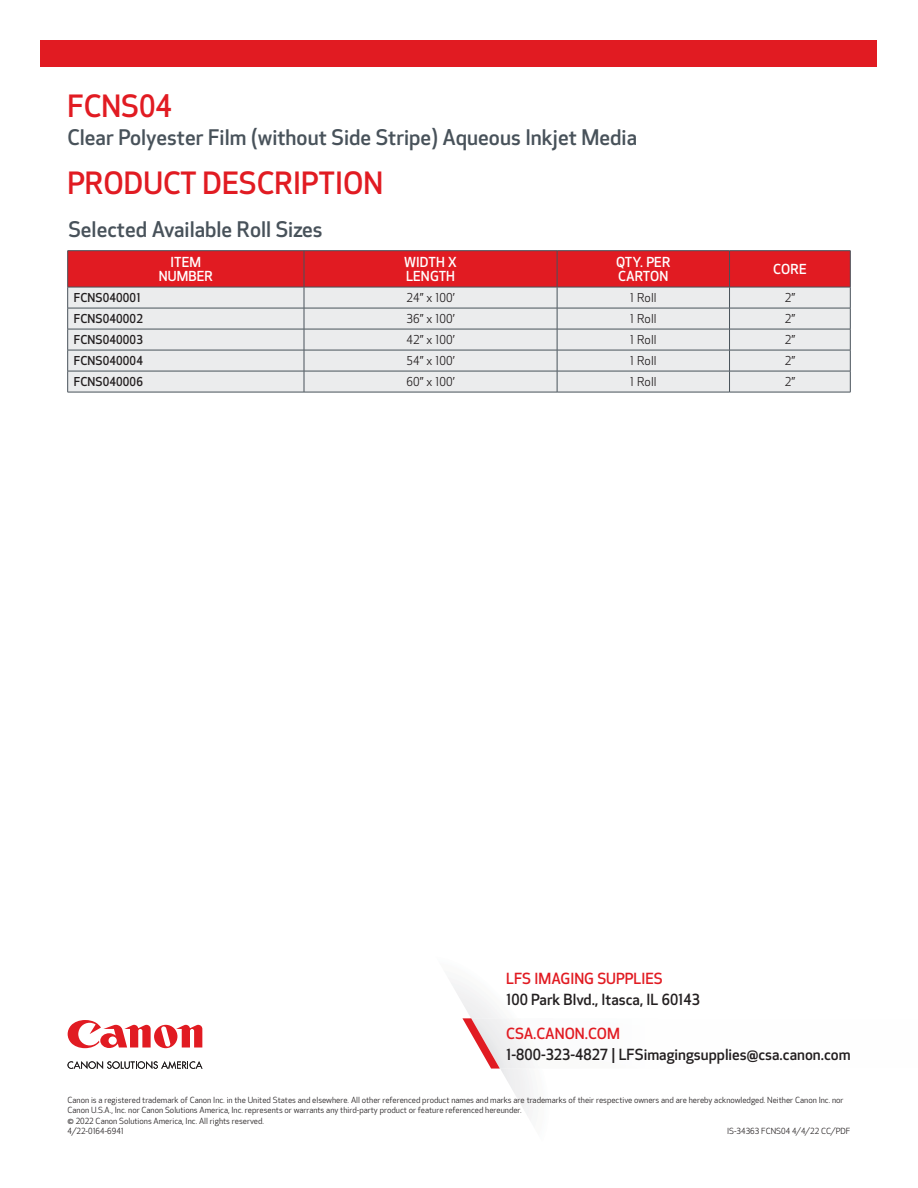
<style>
.page{position:relative;width:918px;height:1188px;background:#fff}
.page>*{position:absolute;margin:0;border:0;box-sizing:border-box;transform-origin:0 0}
._1st_Header{font:500 30px "Optic Sans 301";color:#e11b22}
.Sub_Header{font:500 21px "Optic Sans 301";color:#48525a}
._2nd_Header{font:500 21px "Optic Sans 301";color:#48525a}
.CTA{font:500 15px "Optic Sans 301";color:#231f20}
.CTA-2{font:500 15px "Optic Sans 301";color:#e11b22}
.Chart_Body_text_-_CW{font:500 13.5px/14.2px "Optic Sans 301";letter-spacing:.01em;color:#fff;text-align:center}
.Chart_Body_text_-_CW-2{font:12px "Optic Sans 201";letter-spacing:.01em;color:#231f20}
.Chart_Body_text_-_CW-3{font:500 12px "Optic Sans 301";letter-spacing:.01em;color:#231f20}
.Legal_Disclaimer{font:8.25px/10.5px "Optic Sans 201";color:#231f20}
</style>
<div class="page">
<svg style="left:462px;top:1018px;width:38px;height:51px"></svg>
<div style="left:40px;top:40px;width:838px;height:28px;background:#e11b22"></div>
<svg style="left:68px;top:1061px;width:134px;height:8px"></svg>
<svg style="left:68px;top:1020px;width:134px;height:28px"></svg>
<hr style="left:68px;top:250px;width:236px;height:1px;background:#48525a">
<hr style="left:304px;top:250px;width:253px;height:1px;background:#48525a">
<hr style="left:557px;top:250px;width:173px;height:1px;background:#48525a">
<hr style="left:730px;top:250px;width:121px;height:1px;background:#48525a">
<svg style="left:67px;top:251px;width:784px;height:141px;background:#e0b0b3"></svg>
<hr style="left:68px;top:392px;width:236px;height:1px;background:#48525a">
<hr style="left:304px;top:392px;width:253px;height:1px;background:#48525a">
<hr style="left:557px;top:392px;width:173px;height:1px;background:#48525a">
<hr style="left:730px;top:392px;width:121px;height:1px;background:#48525a">
<p class="_1st_Header" style="left:68px;top:89px;width:106px">FCNS04</p>
<p class="Sub_Header" style="left:68px;top:125px;width:571px">Clear Polyester Film (without Side Stripe) Aqueous Inkjet Media</p>
<p class="_1st_Header" style="left:68px;top:166px;width:317px">PRODUCT DESCRIPTION</p>
<p class="_2nd_Header" style="left:68px;top:217px;width:256px">Selected Available Roll Sizes</p>
<p class="Chart_Body_text_-_CW" style="left:159px;top:255px;width:56px">ITEM<br>NUMBER</p>
<p class="Chart_Body_text_-_CW" style="left:404px;top:255px;width:54px">WIDTH X</p>
<p class="Chart_Body_text_-_CW" style="left:406px;top:269px;width:51px">LENGTH</p>
<p class="Chart_Body_text_-_CW" style="left:616px;top:255px;width:56px">QTY. PER</p>
<p class="Chart_Body_text_-_CW" style="left:618px;top:269px;width:52px">CARTON</p>
<p class="Chart_Body_text_-_CW" style="left:773px;top:262px;width:35px">CORE</p>
<p class="Chart_Body_text_-_CW-3" style="left:74px;top:291px;width:68px">FCNS040001</p>
<p class="Chart_Body_text_-_CW-2" style="left:406px;top:291px;width:50px">24” x 100’</p>
<p class="Chart_Body_text_-_CW-2" style="left:630px;top:291px;width:28px">1 Roll</p>
<p class="Chart_Body_text_-_CW-2" style="left:785px;top:291px;width:12px">2”</p>
<p class="Chart_Body_text_-_CW-3" style="left:74px;top:312px;width:71px">FCNS040002</p>
<p class="Chart_Body_text_-_CW-2" style="left:406px;top:312px;width:50px">36” x 100’</p>
<p class="Chart_Body_text_-_CW-2" style="left:630px;top:312px;width:28px">1 Roll</p>
<p class="Chart_Body_text_-_CW-2" style="left:785px;top:312px;width:12px">2”</p>
<p class="Chart_Body_text_-_CW-3" style="left:74px;top:333px;width:71px">FCNS040003</p>
<p class="Chart_Body_text_-_CW-2" style="left:406px;top:333px;width:50px">42” x 100’</p>
<p class="Chart_Body_text_-_CW-2" style="left:630px;top:333px;width:28px">1 Roll</p>
<p class="Chart_Body_text_-_CW-2" style="left:785px;top:333px;width:12px">2”</p>
<p class="Chart_Body_text_-_CW-3" style="left:74px;top:354px;width:71px">FCNS040004</p>
<p class="Chart_Body_text_-_CW-2" style="left:406px;top:354px;width:50px">54” x 100’</p>
<p class="Chart_Body_text_-_CW-2" style="left:630px;top:354px;width:28px">1 Roll</p>
<p class="Chart_Body_text_-_CW-2" style="left:785px;top:354px;width:12px">2”</p>
<p class="Chart_Body_text_-_CW-3" style="left:74px;top:375px;width:71px">FCNS040006</p>
<p class="Chart_Body_text_-_CW-2" style="left:406px;top:375px;width:50px">60” x 100’</p>
<p class="Chart_Body_text_-_CW-2" style="left:630px;top:375px;width:28px">1 Roll</p>
<p class="Chart_Body_text_-_CW-2" style="left:785px;top:375px;width:12px">2”</p>
<p class="CTA-2" style="left:506px;top:970px;width:158px">LFS IMAGING SUPPLIES</p>
<p class="CTA" style="left:506px;top:991px;width:195px">100 Park Blvd., Itasca, IL 60143</p>
<p class="CTA-2" style="left:506px;top:1025px;width:115px">CSA.CANON.COM</p>
<p class="CTA" style="left:506px;top:1046px;width:346px">1-800-323-4827 | LFSimagingsupplies@csa.canon.com</p>
<p class="Legal_Disclaimer" style="left:68px;top:1095px;width:778px">Canon is a registered trademark of Canon Inc. in the United States and elsewhere. All other referenced product names and marks are trademarks of their respective owners and are hereby acknowledged. Neither Canon Inc. nor<br>Canon U.S.A., Inc. nor Canon Solutions America, Inc. represents or warrants any third-party product or feature referenced hereunder.</p>
<p class="Legal_Disclaimer" style="left:68px;top:1116px;width:198px">© 2022 Canon Solutions America, Inc. All rights reserved.</p>
<p class="Legal_Disclaimer" style="left:68px;top:1126px;width:58px">4/22-0164-6941</p>
<p class="Legal_Disclaimer" style="left:727px;top:1126px;width:125px">IS-34363 FCNS04 4/4/22 CC/PDF</p>
</div>
